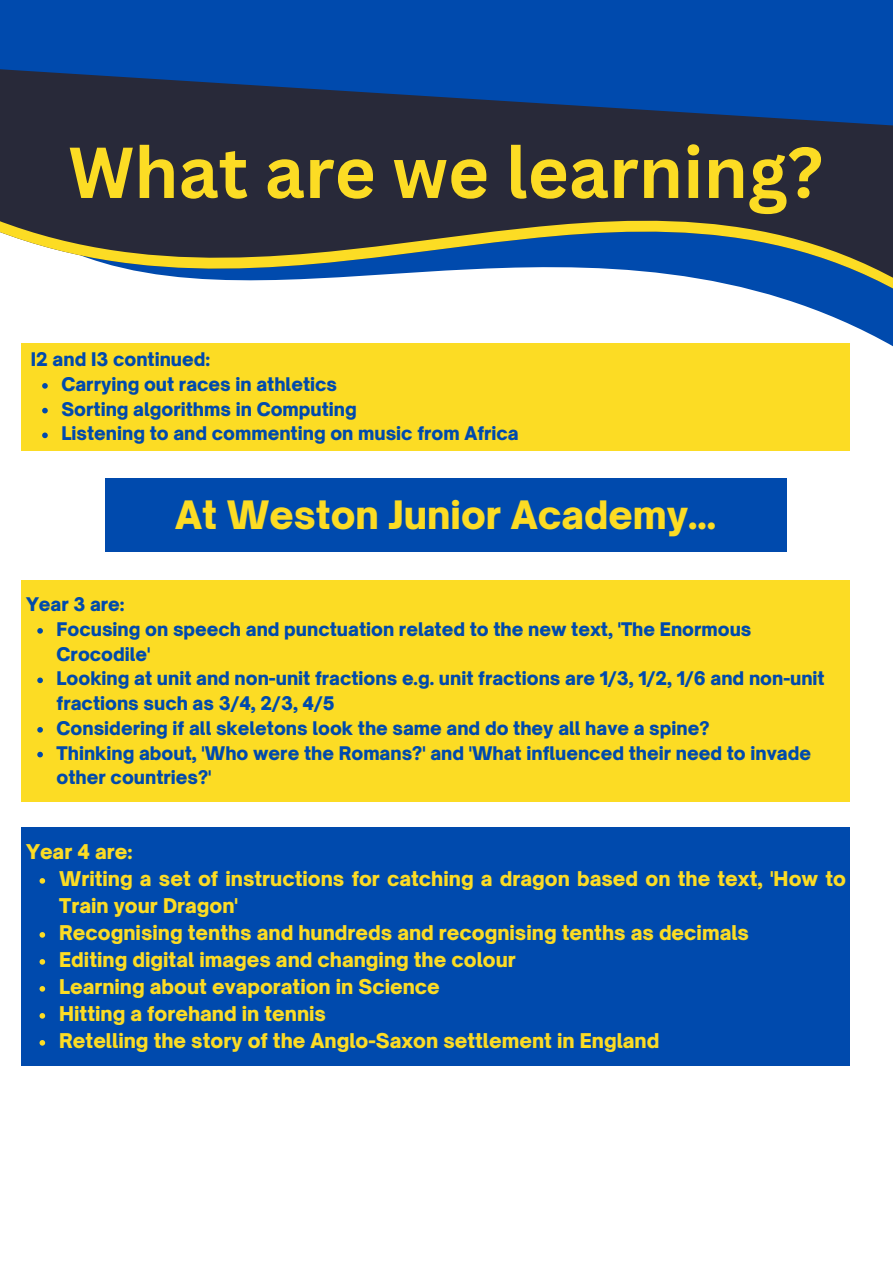
<style>
.page{position:relative;width:893px;height:1264px;background:#fff}
.page>*{position:absolute;margin:0;border:0;box-sizing:border-box;transform-origin:0 0}
.t1{font:700 70.5px "Canva Sans";color:#fcdc24}
.t2{font:900 37.5px "Open Sauce One";color:#fcdc24}
.t3{font:900 19.5px/27px "Open Sauce One";color:#fcdc24}
.t4{font:900 18px/24.8px "Open Sauce One";color:#004aad}
</style>
<div class="page">
<div style="left:0;top:0;width:892px;height:129px;background:#004aad"></div>
<svg style="left:0;top:69px;width:892px;height:332px;fill:#282939"></svg>
<div style="left:22px;top:343px;width:828px;height:107px;background:#fcdc24"></div>
<div style="left:105px;top:478px;width:681px;height:73px;background:#004aad"></div>
<div style="left:22px;top:579px;width:828px;height:222px;background:#fcdc24"></div>
<svg style="left:37px;top:628px;width:6px;height:5px"></svg>
<svg style="left:37px;top:677px;width:6px;height:6px"></svg>
<svg style="left:37px;top:727px;width:6px;height:5px"></svg>
<svg style="left:37px;top:751px;width:6px;height:6px"></svg>
<div style="left:22px;top:827px;width:828px;height:238px;background:#004aad"></div>
<svg style="left:40px;top:878px;width:5px;height:5px"></svg>
<svg style="left:40px;top:932px;width:5px;height:5px"></svg>
<svg style="left:40px;top:959px;width:5px;height:5px"></svg>
<svg style="left:40px;top:986px;width:5px;height:5px"></svg>
<svg style="left:40px;top:1013px;width:5px;height:5px"></svg>
<svg style="left:40px;top:1040px;width:5px;height:5px"></svg>
<svg style="left:42px;top:383px;width:6px;height:6px"></svg>
<svg style="left:42px;top:408px;width:6px;height:5px"></svg>
<svg style="left:42px;top:432px;width:6px;height:6px"></svg>
<h1 class="t1" style="left:68px;top:123px;width:756px">What are we learning?</h1>
<p class="t4" style="left:31px;top:347px;width:181px">I2 and I3 continued:</p>
<p class="t4" style="left:61px;top:372px;width:458px">Carrying out races in athletics<br>Sorting algorithms in Computing<br>Listening to and commenting on music from Africa</p>
<p class="t4" style="left:26px;top:592px;width:100px">Year 3 are:</p>
<h2 class="t2" style="left:175px;top:491px;width:542px">At Weston Junior Academy...</h2>
<p class="t4" style="left:57px;top:616px;width:769px">Focusing on speech and punctuation related to the new text, 'The Enormous Crocodile'<br>Looking at unit and non-unit fractions e.g. unit fractions are 1/3, 1/2, 1/6 and non-unit fractions such as 3/4, 2/3, 4/5<br>Considering if all skeletons look the same and do they all have a spine?<br>Thinking about, 'Who were the Romans?' and 'What influenced their need to invade other countries?'</p>
<p class="t3" style="left:26px;top:838px;width:108px">Year 4 are:</p>
<p class="t3" style="left:59px;top:865px;width:788px">Writing a set of instructions for catching a dragon based on the text, 'How to Train your Dragon'<br>Recognising tenths and hundreds and recognising tenths as decimals<br>Editing digital images and changing the colour<br>Learning about evaporation in Science<br>Hitting a forehand in tennis<br>Retelling the story of the Anglo-Saxon settlement in England</p>
</div>
